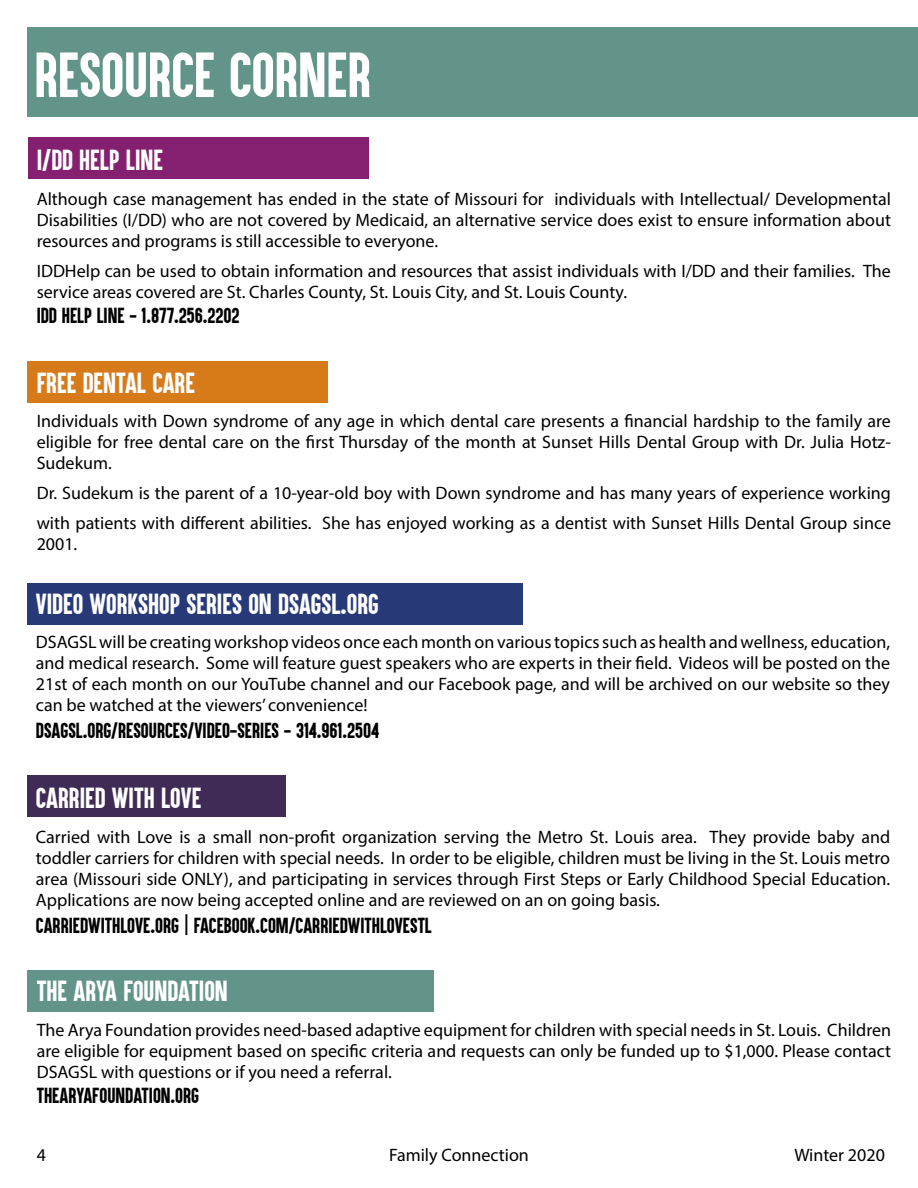
<style>
.page{position:relative;width:918px;height:1188px;background:#fff}
.page>*{position:absolute;margin:0;border:0;box-sizing:border-box;transform-origin:0 0}
.t1{font:52.5px "Aku&Kamu";color:#fff}
.t2{font:24px "Aku&Kamu";color:#fff}
.t3{font:18px/21px "Myriad Pro";color:#000;text-align:justify}
.t4{font:18px "Aku&Kamu";color:#000}
</style>
<div class="page">
<div style="left:27px;top:27px;width:891px;height:89px;background:#629489"></div>
<div style="left:28px;top:137px;width:341px;height:42px;background:#851f6f"></div>
<div style="left:27px;top:361px;width:301px;height:42px;background:#d77a1a"></div>
<div style="left:27px;top:583px;width:495px;height:42px;background:#273978"></div>
<div style="left:27px;top:775px;width:258px;height:42px;background:#402b56"></div>
<div style="left:28px;top:970px;width:406px;height:42px;background:#629489"></div>
<h1 class="t1" style="left:34px;top:40px;width:338px">RESOURCE CORNER</h1>
<h2 class="t2" style="left:37px;top:144px;width:128px">I/DD HELP LINE</h2>
<p class="t3" style="left:37px;top:188px;width:856px">Although case management has ended in the state of Missouri for individuals with Intellectual/ Developmental Disabilities (I/DD) who are not covered by Medicaid, an alternative service does exist to ensure information about resources and programs is still accessible to everyone.</p>
<p class="t3" style="left:37px;top:260px;width:856px">IDDHelp can be used to obtain information and resources that assist individuals with I/DD and their families. The service areas covered are St. Charles County, St. Louis City, and St. Louis County.</p>
<p class="t4" style="left:37px;top:304px;width:204px">IDD HELP LINE - 1.877.256.2202</p>
<h2 class="t2" style="left:37px;top:367px;width:160px">FREE DENTAL CARE</h2>
<p class="t3" style="left:37px;top:410px;width:856px">Individuals with Down syndrome of any age in which dental care presents a financial hardship to the family are eligible for free dental care on the first Thursday of the month at Sunset Hills Dental Group with Dr. Julia Hotz-Sudekum.</p>
<p class="t3" style="left:37px;top:478px;width:856px;line-height:30px">Dr. Sudekum is the parent of a 10-year-old boy with Down syndrome and has many years of experience working with patients with different abilities. She has enjoyed working as a dentist with Sunset Hills Dental Group since</p>
<p class="t3" style="left:37px;top:533px;width:42px">2001.</p>
<h2 class="t2" style="left:36px;top:588px;width:344px">VIDEO WORKSHOP SERIES ON DSAGSL.ORG</h2>
<p class="t3" style="left:36px;top:632px;width:856px">DSAGSL will be creating workshop videos once each month on various topics such as health and wellness, education, and medical research. Some will feature guest speakers who are experts in their field. Videos will be posted on the 21st of each month on our YouTube channel and our Facebook page, and will be archived on our website so they can be watched at the viewers’ convenience!</p>
<p class="t4" style="left:36px;top:719px;width:345px">DSAGSL.ORG/RESOURCES/VIDEO-SERIES - 314.961.2504</p>
<h2 class="t2" style="left:36px;top:783px;width:167px">CARRIED WITH LOVE</h2>
<p class="t3" style="left:36px;top:826px;width:856px">Carried with Love is a small non-profit organization serving the Metro St. Louis area. They provide baby and toddler carriers for children with special needs. In order to be eligible, children must be living in the St. Louis metro area (Missouri side ONLY), and participating in services through First Steps or Early Childhood Special Education.<br>Applications are now being accepted online and are reviewed on an on going basis.</p>
<p class="t4" style="left:36px;top:914px;width:397px">CARRIEDWITHLOVE.ORG | FACEBOOK.COM/CARRIEDWITHLOVESTL</p>
<h2 class="t2" style="left:37px;top:976px;width:193px">THE ARYA FOUNDATION</h2>
<p class="t3" style="left:37px;top:1019px;width:856px">The Arya Foundation provides need-based adaptive equipment for children with special needs in St. Louis. Children are eligible for equipment based on specific criteria and requests can only be funded up to $1,000. Please contact DSAGSL with questions or if you need a referral.</p>
<p class="t4" style="left:37px;top:1084px;width:164px">THEARYAFOUNDATION.ORG</p>
<p class="t3" style="left:37px;top:1144px;width:11px">4</p>
<p class="t3" style="left:389px;top:1144px;width:141px">Family Connection</p>
<p class="t3" style="left:794px;top:1144px;width:92px">Winter 2020</p>
</div>
